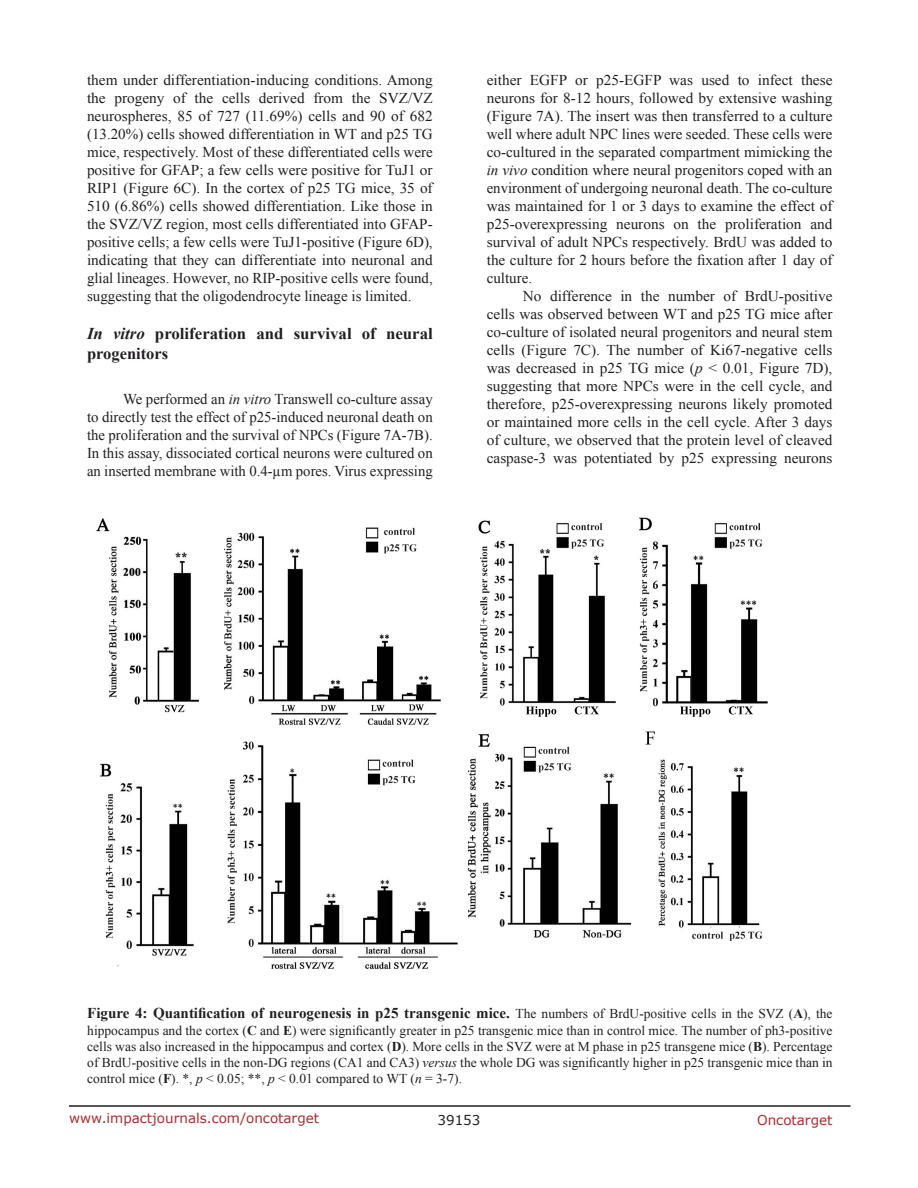
<style>
.page{position:relative;width:918px;height:1188px;background:#fff}
.page>*{position:absolute;margin:0;border:0;box-sizing:border-box;transform-origin:0 0}
.SubHeading{font:700 16.5px/19.8px "Times New Roman";color:#221f22}
.BodyText{font:15px/18px "Times New Roman";color:#221f22;text-align:justify}
.FigureText{font:700 15px "Times New Roman";color:#221f22}
.FigureText-2{font:13.5px/16.2px "Times New Roman";color:#221f22;text-align:justify}
.t1{font:13.5px "Verdana";color:#ac2b31}
.t2{font:13.5px "Verdana";color:#221f22}
.s1{font-style:italic}
.s2{font-weight:400;font-size:13.5px}
.s3{font-size:13.5px}
.s4{font-weight:700}
</style>
<div class="page">
<hr style="left:69px;top:1105px;width:781px;height:2px;background:#231f20">
<img style="left:96px;top:517px;width:672px;height:453px">
<p class="BodyText" style="left:87px;top:71px;width:347px">them under differentiation-inducing conditions. Among the progeny of the cells derived from the SVZ/VZ neurospheres, 85 of 727 (11.69%) cells and 90 of 682 (13.20%) cells showed differentiation in WT and p25 TG mice, respectively. Most of these differentiated cells were positive for GFAP; a few cells were positive for TuJ1 or RIP1 (Figure 6C). In the cortex of p25 TG mice, 35 of 510 (6.86%) cells showed differentiation. Like those in the SVZ/VZ region, most cells differentiated into GFAP&shy;positive cells; a few cells were TuJ1-positive (Figure 6D), indicating that they can differentiate into neuronal and glial lineages. However, no RIP-positive cells were found, suggesting that the oligodendrocyte lineage is limited.</p>
<p class="SubHeading" style="left:87px;top:323px;width:347px"><span class="s1">In vitro</span> proliferation and survival of neural progenitors</p>
<p class="BodyText" style="left:87px;top:390px;width:347px;text-indent:36px">We performed an <span class="s1">in vitro</span> Transwell co-culture assay to directly test the effect of p25-induced neuronal death on the proliferation and the survival of NPCs (Figure 7A-7B).<br>In this assay, dissociated cortical neurons were cultured on an inserted membrane with 0.4-µm pores. Virus expressing</p>
<p class="BodyText" style="left:487px;top:71px;width:347px">either EGFP or p25-EGFP was used to infect these neurons for 8-12 hours, followed by extensive washing (Figure 7A). The insert was then transferred to a culture well where adult NPC lines were seeded. These cells were co-cultured in the separated compartment mimicking the <span class="s1">in vivo</span> condition where neural progenitors coped with an environment of undergoing neuronal death. The co-culture was maintained for 1 or 3 days to examine the effect of p25-overexpressing neurons on the proliferation and survival of adult NPCs respectively. BrdU was added to the culture for 2 hours before the fixation after 1 day of culture.</p>
<p class="BodyText" style="left:487px;top:287px;width:347px;text-indent:36px">No difference in the number of BrdU-positive cells was observed between WT and p25 TG mice after co-culture of isolated neural progenitors and neural stem cells (Figure 7C). The number of Ki67-negative cells was decreased in p25 TG mice (<span class="s1">p</span> &lt; 0.01, Figure 7D), suggesting that more NPCs were in the cell cycle, and therefore, p25-overexpressing neurons likely promoted or maintained more cells in the cell cycle. After 3 days of culture, we observed that the protein level of cleaved caspase-3 was potentiated by p25 expressing neurons</p>
<p class="FigureText" style="left:87px;top:1003px;width:747px">Figure 4: Quantification of neurogenesis in p25 transgenic mice. <span class="s2">The numbers of BrdU-positive cells in the SVZ (</span><span class="s3">A</span><span class="s2">), the</span></p>
<p class="FigureText-2" style="left:87px;top:1022px;width:747px">hippocampus and the cortex (<span class="s4">C</span> and <span class="s4">E</span>) were significantly greater in p25 transgenic mice than in control mice. The number of ph3-positive cells was also increased in the hippocampus and cortex (<span class="s4">D</span>). More cells in the SVZ were at M phase in p25 transgene mice (<span class="s4">B</span>). Percentage of BrdU-positive cells in the non-DG regions (CA1 and CA3) <span class="s1">versus</span> the whole DG was significantly higher in p25 transgenic mice than in control mice (<span class="s4">F</span>). *, <span class="s1">p</span> &lt; 0.05; **, <span class="s1">p</span> &lt; 0.01 compared to WT (<span class="s1">n</span> = 3-7).</p>
<p class="t1" style="left:69px;top:1109px;width:252px">www.impactjournals.com/oncotarget</p>
<p class="t2" style="left:438px;top:1111px;width:44px">39153</p>
<p class="t1" style="left:757px;top:1111px;width:77px">Oncotarget</p>
</div>
